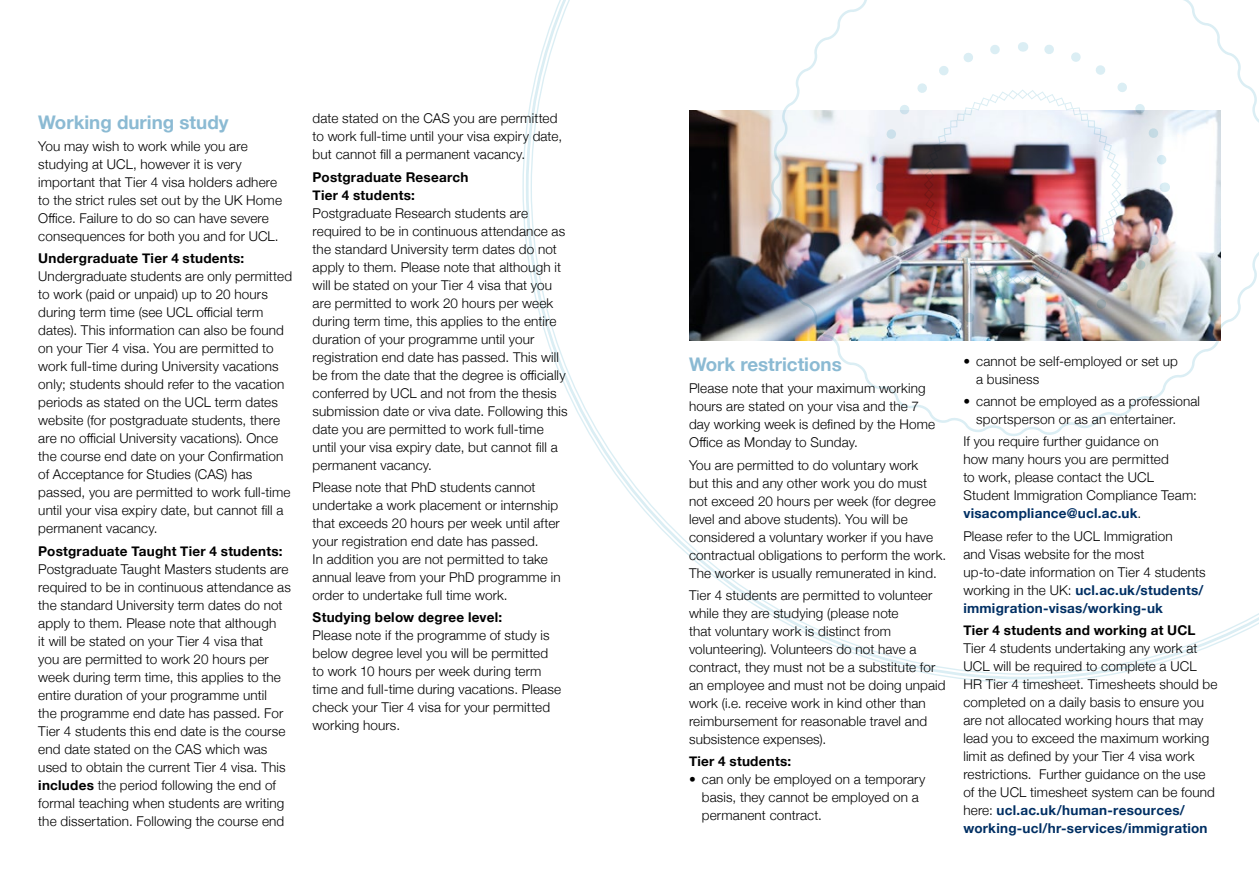
<style>
.page{position:relative;width:1259px;height:893px;background:#fff}
.page>*{position:absolute;margin:0;border:0;box-sizing:border-box;transform-origin:0 0}
.t1{font:700 18.75px "Helvetica Neue";color:#8bbad3}
.t2{font:300 13.5px/18px "Helvetica Neue";letter-spacing:.01em;color:#000}
.t3{font:700 13.5px/18px "Helvetica Neue";letter-spacing:.02em;color:#000}
.s1{font-weight:700}
.s2{font-weight:700;color:#002f63}
</style>
<div class="page">
<svg style="left:530px;top:0;width:729px;height:675px"></svg>
<svg style="left:771px;top:0;width:488px;height:439px"></svg>
<img style="left:871px;top:37px;width:303px;height:300px">
<h1 class="t1" style="left:38px;top:107px;width:192px">Working during study</h1>
<p class="t2" style="left:38px;top:136px;width:245px">You may wish to work while you are studying at UCL, however it is very important that Tier 4 visa holders adhere to the strict rules set out by the UK Home Office. Failure to do so can have severe consequences for both you and for UCL.</p>
<p class="t3" style="left:38px;top:250px;width:208px">Undergraduate Tier 4 students:</p>
<p class="t2" style="left:38px;top:267px;width:255px">Undergraduate students are only permitted to work (paid or unpaid) up to 20 hours during term time (see UCL official term dates). This information can also be found on your Tier 4 visa. You are permitted to work full-time during University vacations only; students should refer to the vacation periods as stated on the UCL term dates website (for postgraduate students, there are no official University vacations). Once the course end date on your Confirmation of Acceptance for Studies (CAS) has passed, you are permitted to work full-time until your visa expiry date, but cannot fill a permanent vacancy.</p>
<p class="t3" style="left:38px;top:542px;width:246px">Postgraduate Taught Tier 4 students:</p>
<p class="t2" style="left:38px;top:559px;width:254px">Postgraduate Taught Masters students are required to be in continuous attendance as the standard University term dates do not apply to them. Please note that although<br>it will be stated on your Tier 4 visa that<br>you are permitted to work 20 hours per week during term time, this applies to the entire duration of your programme until<br>the programme end date has passed. For Tier 4 students this end date is the course end date stated on the CAS which was used to obtain the current Tier 4 visa. This <span class="s1">includes</span> the period following the end of formal teaching when students are writing the dissertation. Following the course end</p>
<p class="t2" style="left:313px;top:109px;width:251px">date stated on the CAS you are permitted to work full-time until your visa expiry date, but cannot fill a permanent vacancy.</p>
<p class="t3" style="left:313px;top:168px;width:157px">Postgraduate Research<br>Tier 4 students:</p>
<p class="t2" style="left:313px;top:203px;width:256px">Postgraduate Research students are required to be in continuous attendance as the standard University term dates do not apply to them. Please note that although it will be stated on your Tier 4 visa that you are permitted to work 20 hours per week during term time, this applies to the entire duration of your programme until your registration end date has passed. This will be from the date that the degree is officially conferred by UCL and not from the thesis submission date or viva date. Following this date you are permitted to work full-time until your visa expiry date, but cannot fill a permanent vacancy.</p>
<p class="t2" style="left:313px;top:477px;width:249px">Please note that PhD students cannot undertake a work placement or internship that exceeds 20 hours per week until after your registration end date has passed.<br>In addition you are not permitted to take annual leave from your PhD programme in order to undertake full time work.</p>
<p class="t3" style="left:313px;top:609px;width:191px">Studying below degree level:</p>
<p class="t2" style="left:313px;top:625px;width:250px">Please note if the programme of study is below degree level you will be permitted to work 10 hours per week during term time and full-time during vacations. Please check your Tier 4 visa for your permitted working hours.</p>
<h1 class="t1" style="left:689px;top:350px;width:154px">Work restrictions</h1>
<p class="t2" style="left:689px;top:379px;width:247px">Please note that your maximum working hours are stated on your visa and the 7 day working week is defined by the Home Office as Monday to Sunday.</p>
<p class="t2" style="left:689px;top:455px;width:259px">You are permitted to do voluntary work<br>but this and any other work you do must not exceed 20 hours per week (for degree level and above students). You will be considered a voluntary worker if you have contractual obligations to perform the work.<br>The worker is usually remunerated in kind.</p>
<p class="t2" style="left:689px;top:585px;width:258px">Tier 4 students are permitted to volunteer while they are studying (please note<br>that voluntary work is distinct from volunteering). Volunteers do not have a contract, they must not be a substitute for an employee and must not be doing unpaid work (i.e. receive work in kind other than reimbursement for reasonable travel and subsistence expenses).</p>
<p class="t3" style="left:689px;top:753px;width:104px">Tier 4 students:</p>
<p class="t2" style="left:702px;top:769px;width:225px;text-indent:-13px">• can only be employed on a temporary basis, they cannot be employed on a permanent contract.</p>
<p class="t2" style="left:976px;top:351px;width:203px;text-indent:-13px">• cannot be self-employed or set up a business</p>
<p class="t2" style="left:976px;top:391px;width:225px;text-indent:-13px">• cannot be employed as a professional sportsperson or as an entertainer.</p>
<p class="t2" style="left:963px;top:432px;width:235px">If you require further guidance on<br>how many hours you are permitted<br>to work, please contact the UCL Student Immigration Compliance Team: <span class="s2">visacompliance@ucl.ac.uk</span>.</p>
<p class="t2" style="left:963px;top:526px;width:244px">Please refer to the UCL Immigration<br>and Visas website for the most up-to-date information on Tier 4 students working in the UK: <span class="s2">ucl.ac.uk/students/ immigration-visas/working-uk</span></p>
<p class="t3" style="left:963px;top:621px;width:234px">Tier 4 students and working at UCL</p>
<p class="t2" style="left:963px;top:638px;width:256px">Tier 4 students undertaking any work at UCL will be required to complete a UCL HR Tier 4 timesheet. Timesheets should be completed on a daily basis to ensure you are not allocated working hours that may lead you to exceed the maximum working limit as defined by your Tier 4 visa work restrictions. Further guidance on the use of the UCL timesheet system can be found here: <span class="s2">ucl.ac.uk/human-resources/ working-ucl/hr-services/immigration</span></p>
</div>
